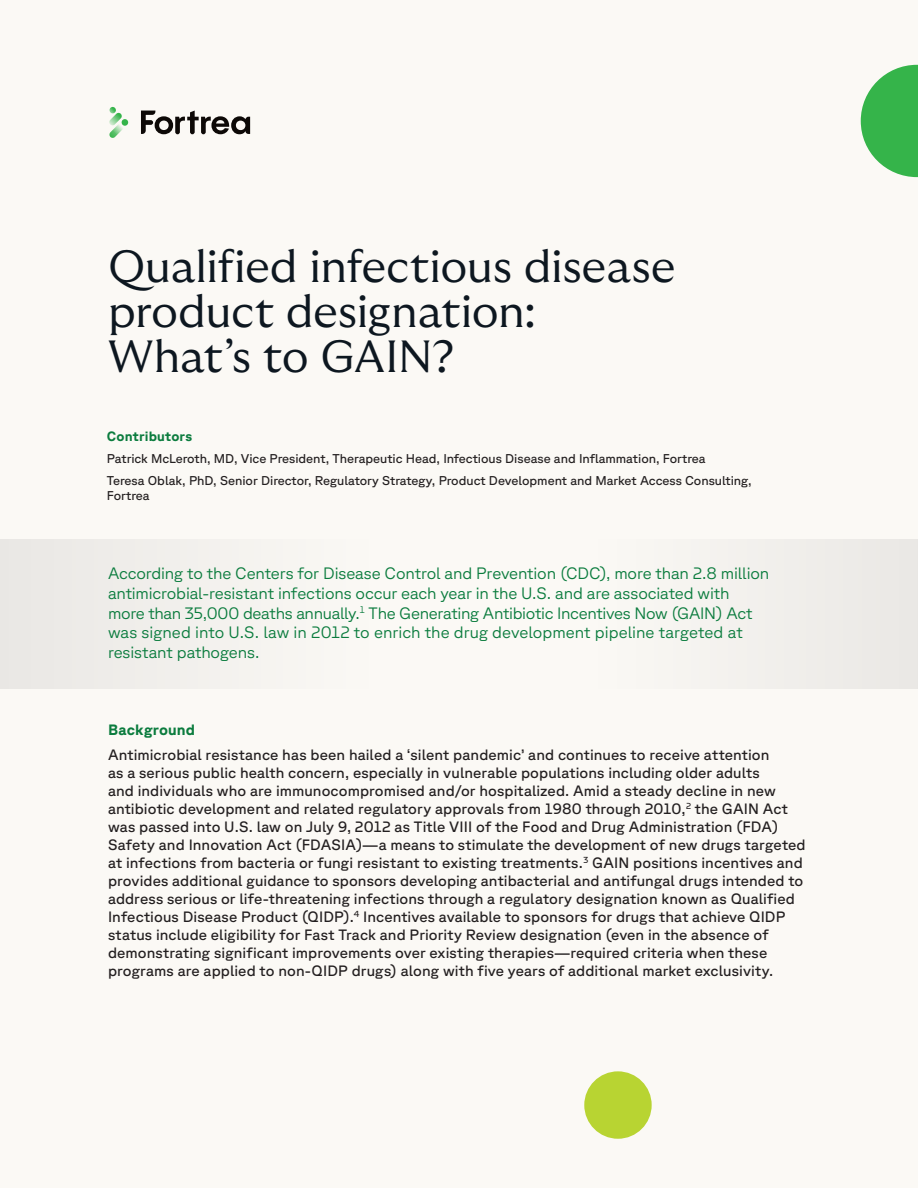
<style>
.page{position:relative;width:918px;height:1188px;background:#fbf9f5}
.page>*{position:absolute;margin:0;border:0;box-sizing:border-box;transform-origin:0 0}
.Headline{font:300 45px/45px "GT Ultra Median";letter-spacing:-.01em;color:#0d1720}
.Body_Copy{font:300 16.5px/19.8px "GT Planar";letter-spacing:-.01em;color:#0b7c3e}
.Body_Copy-2{font:15px/18px "GT Planar";letter-spacing:.005em;color:#231f20}
.Body_Header_-_Forest{font:700 15px "GT Planar";letter-spacing:.01em;color:#0b7c3e}
.Body_Copy-3{font:700 13.5px "GT Planar";letter-spacing:.015em;color:#0b7c3e}
.Body_Copy-4{font:12.75px/15.3px "GT Planar";color:#231f20}
</style>
<div class="page">
<svg style="left:141px;top:111px;width:109px;height:23px"></svg>
<svg style="left:109px;top:107px;width:20px;height:31px"></svg>
<div style="left:0;top:540px;width:918px;height:149px;background:#f5f3ef"></div>
<svg style="left:861px;top:65px;width:57px;height:112px"></svg>
<div style="left:584px;top:1071px;width:68px;height:68px;background:#b8d432;border-radius:50%"></div>
<p class="Headline" style="left:108px;top:245px;width:569px">Qualified infectious disease product designation:<br>What’s to GAIN?</p>
<p class="Body_Copy-3" style="left:107px;top:428px;width:87px">Contributors</p>
<p class="Body_Copy-4" style="left:107px;top:451px;width:600px">Patrick McLeroth, MD, Vice President, Therapeutic Head, Infectious Disease and Inflammation, Fortrea</p>
<p class="Body_Copy-4" style="left:107px;top:473px;width:646px">Teresa Oblak, PhD, Senior Director, Regulatory Strategy, Product Development and Market Access Consulting,<br>Fortrea</p>
<p class="Body_Copy" style="left:108px;top:563px;width:663px">According to the Centers for Disease Control and Prevention (CDC), more than 2.8 million antimicrobial-resistant infections occur each year in the U.S. and are associated with more than 35,000 deaths annually.<sup>1</sup> The Generating Antibiotic Incentives Now (GAIN) Act was signed into U.S. law in 2012 to enrich the drug development pipeline targeted at resistant pathogens.</p>
<p class="Body_Header_-_Forest" style="left:108px;top:721px;width:89px">Background</p>
<p class="Body_Copy-2" style="left:108px;top:745px;width:699px">Antimicrobial resistance has been hailed a ‘silent pandemic’ and continues to receive attention<br>as a serious public health concern, especially in vulnerable populations including older adults<br>and individuals who are immunocompromised and/or hospitalized. Amid a steady decline in new antibiotic development and related regulatory approvals from 1980 through 2010,<sup>2</sup> the GAIN Act was passed into U.S. law on July 9, 2012 as Title VIII of the Food and Drug Administration (FDA)<br>Safety and Innovation Act (FDASIA)—a means to stimulate the development of new drugs targeted at infections from bacteria or fungi resistant to existing treatments.<sup>3</sup> GAIN positions incentives and provides additional guidance to sponsors developing antibacterial and antifungal drugs intended to address serious or life-threatening infections through a regulatory designation known as Qualified Infectious Disease Product (QIDP).<sup>4</sup> Incentives available to sponsors for drugs that achieve QIDP status include eligibility for Fast Track and Priority Review designation (even in the absence of demonstrating significant improvements over existing therapies—required criteria when these programs are applied to non-QIDP drugs) along with five years of additional market exclusivity.</p>
</div>
